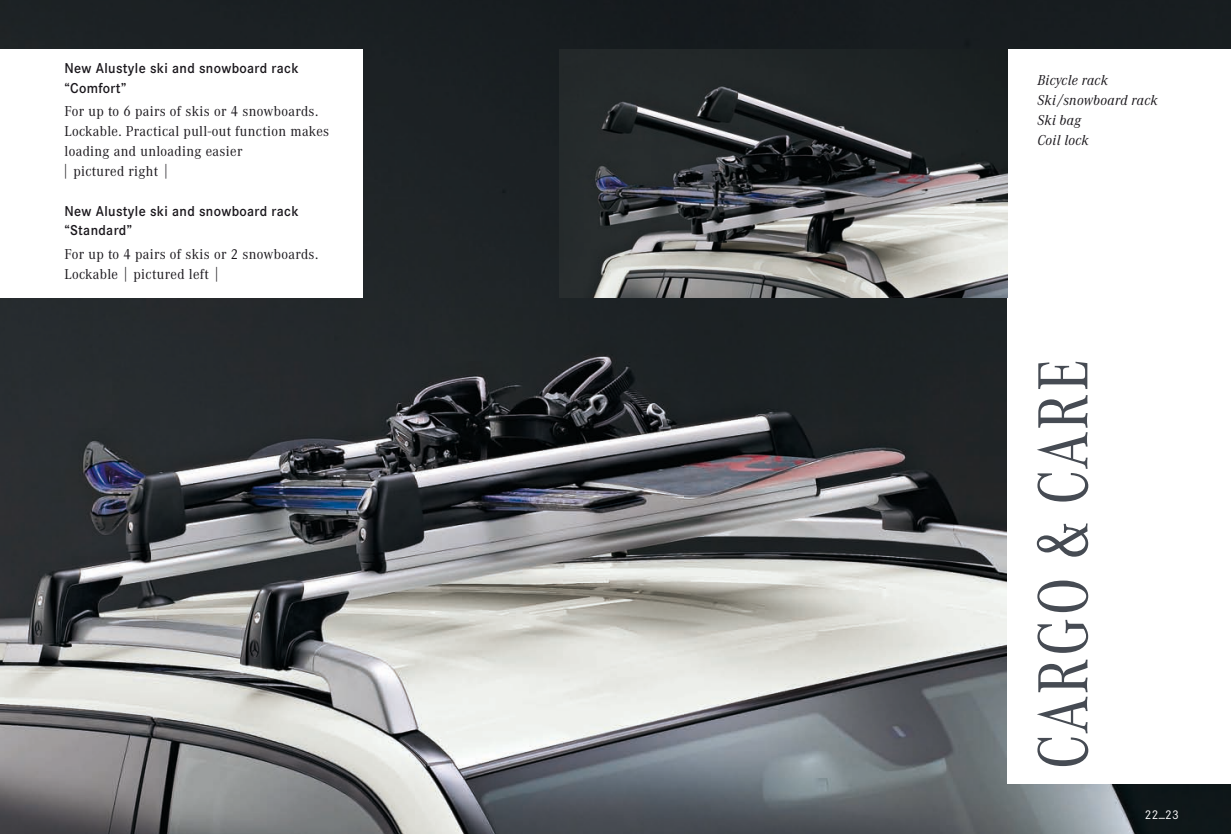
<style>
.page{position:relative;width:1231px;height:834px;background:#fff}
.page>*{position:absolute;margin:0;border:0;box-sizing:border-box;transform-origin:0 0}
.t1{font:73.5px "Corporate A Con";letter-spacing:.015em;color:#464b53}
.t2{font:14.88px/19.8px "Corporate A";letter-spacing:.025em;color:#1a171c;scale:.95 1}
.t3{font:600 14.88px/19.8px "Corporate S";letter-spacing:.025em;color:#1a171c;scale:.95 1}
.t4{font:italic 14.88px/19.8px "Corporate A";letter-spacing:.025em;color:#1a171c;scale:.95 1}
.t5{font:13.12px "Corporate S";color:#fff;scale:.95 1}
.s1{font-size:77px}
</style>
<div class="page">
<img style="left:0;top:0;width:1230px;height:833px">
<div style="left:1007px;top:50px;width:223px;height:734px;background:#fff"></div>
<div style="left:0;top:50px;width:362px;height:248px;background:#fff"></div>
<img style="left:559px;top:50px;width:448px;height:248px">
<p class="t3" style="left:64px;top:58px;width:248px">New Alustyle ski and snowboard rack “Comfort”</p>
<p class="t2" style="left:62px;top:102px;width:283px">For up to 6 pairs of skis or 4 snowboards.<br>Lockable. Practical pull-out function makes loading and unloading easier<br>| pictured right |</p>
<p class="t3" style="left:64px;top:201px;width:248px">New Alustyle ski and snowboard rack “Standard”</p>
<p class="t2" style="left:64px;top:244px;width:268px">For up to 4 pairs of skis or 2 snowboards.<br>Lockable | pictured left |</p>
<p class="t4" style="left:1037px;top:71px;width:128px">Bicycle rack<br>Ski/snowboard rack<br>Ski bag<br>Coil lock</p>
<h1 class="t1" style="left:1023px;top:769px;width:412px;rotate:-90deg">cargo <span class="s1">&amp;</span> care</h1>
<p class="t5" style="left:1144px;top:807px;width:37px">22_23</p>
</div>
